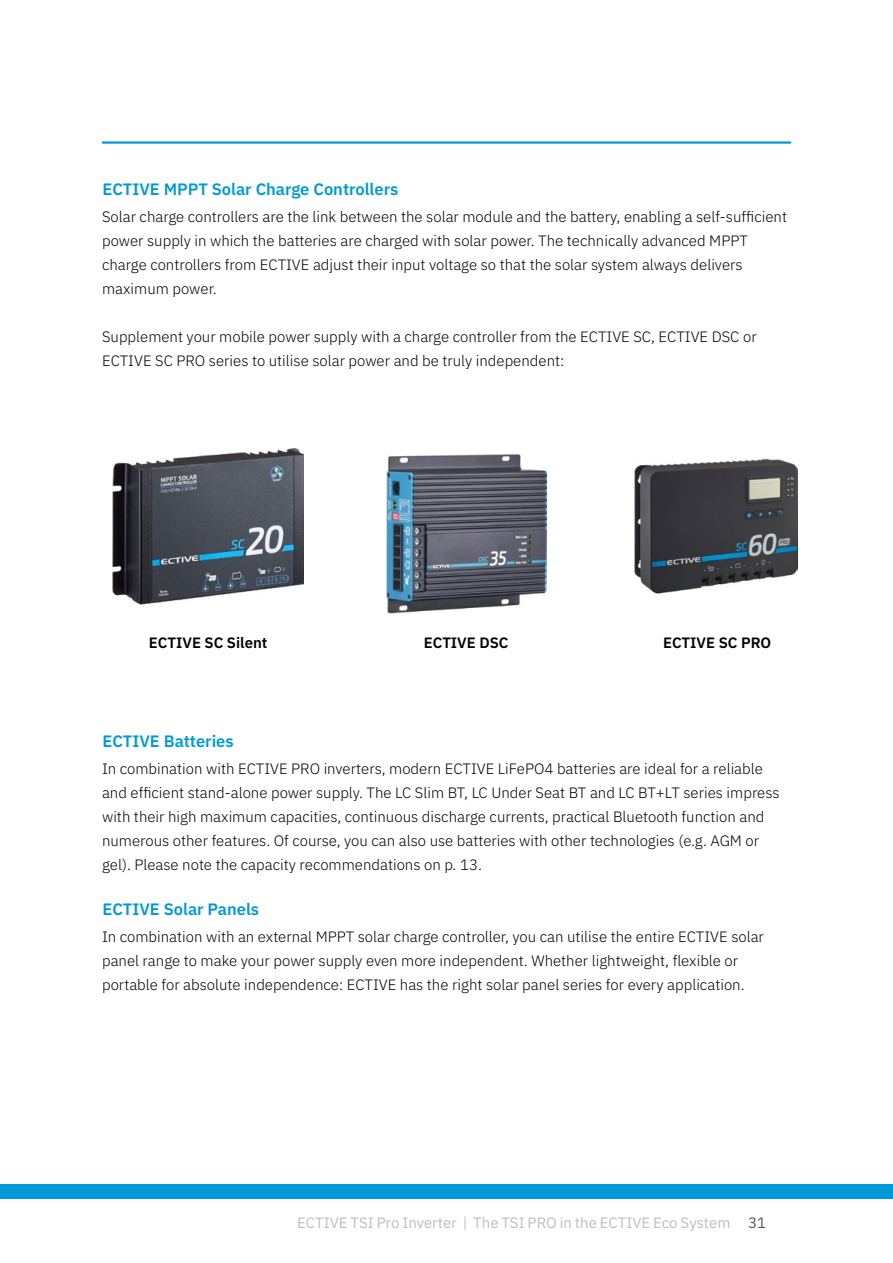
<style>
.page{position:relative;width:893px;height:1263px;background:#fff}
.page>*{position:absolute;margin:0;border:0;box-sizing:border-box;transform-origin:0 0}
.t1{font:600 16.5px "IBM Plex Sans";color:#0099d8}
.t2{font:300 15px/24px "IBM Plex Sans";color:#000}
.t3{font:15px "IBM Plex Sans";color:#bcbec0}
.t4{font:600 15px "IBM Plex Sans";color:#000}
.s1{color:#58595b}
</style>
<div class="page">
<div style="left:0;top:1184px;width:893px;height:15px;background:#0099d8"></div>
<hr style="left:102px;top:141px;width:689px;height:3px;background:#0099d8">
<img style="left:634px;top:458px;width:164px;height:136px">
<img style="left:113px;top:448px;width:191px;height:157px">
<img style="left:387px;top:454px;width:160px;height:160px">
<p class="t1" style="left:102px;top:176px;width:297px">ECTIVE MPPT Solar Charge Controllers</p>
<p class="t2" style="left:102px;top:203px;width:686px">Solar charge controllers are the link between the solar module and the battery, enabling a self-sufficient power supply in which the batteries are charged with solar power. The technically advanced MPPT charge controllers from ECTIVE adjust their input voltage so that the solar system always delivers maximum power.</p>
<p class="t2" style="left:102px;top:323px;width:656px">Supplement your mobile power supply with a charge controller from the ECTIVE SC, ECTIVE DSC or<br>ECTIVE SC PRO series to utilise solar power and be truly independent:</p>
<p class="t4" style="left:149px;top:630px;width:120px">ECTIVE SC Silent</p>
<p class="t4" style="left:424px;top:630px;width:86px">ECTIVE DSC</p>
<p class="t4" style="left:663px;top:630px;width:110px">ECTIVE SC PRO</p>
<p class="t1" style="left:102px;top:728px;width:133px">ECTIVE Batteries</p>
<p class="t2" style="left:102px;top:755px;width:679px">In combination with ECTIVE PRO inverters, modern ECTIVE LiFePO4 batteries are ideal for a reliable and efficient stand-alone power supply. The LC Slim BT, LC Under Seat BT and LC BT+LT series impress with their high maximum capacities, continuous discharge currents, practical Bluetooth function and numerous other features. Of course, you can also use batteries with other technologies (e.g. AGM or gel). Please note the capacity recommendations on p. 13.</p>
<p class="t1" style="left:102px;top:896px;width:158px">ECTIVE Solar Panels</p>
<p class="t2" style="left:102px;top:923px;width:663px">In combination with an external MPPT solar charge controller, you can utilise the entire ECTIVE solar panel range to make your power supply even more independent. Whether lightweight, flexible or portable for absolute independence: ECTIVE has the right solar panel series for every application.</p>
<p class="t3" style="left:297px;top:1211px;width:470px">ECTIVE TSI Pro Inverter | The TSI PRO in the ECTIVE Eco System <span class="s1">31</span></p>
</div>
